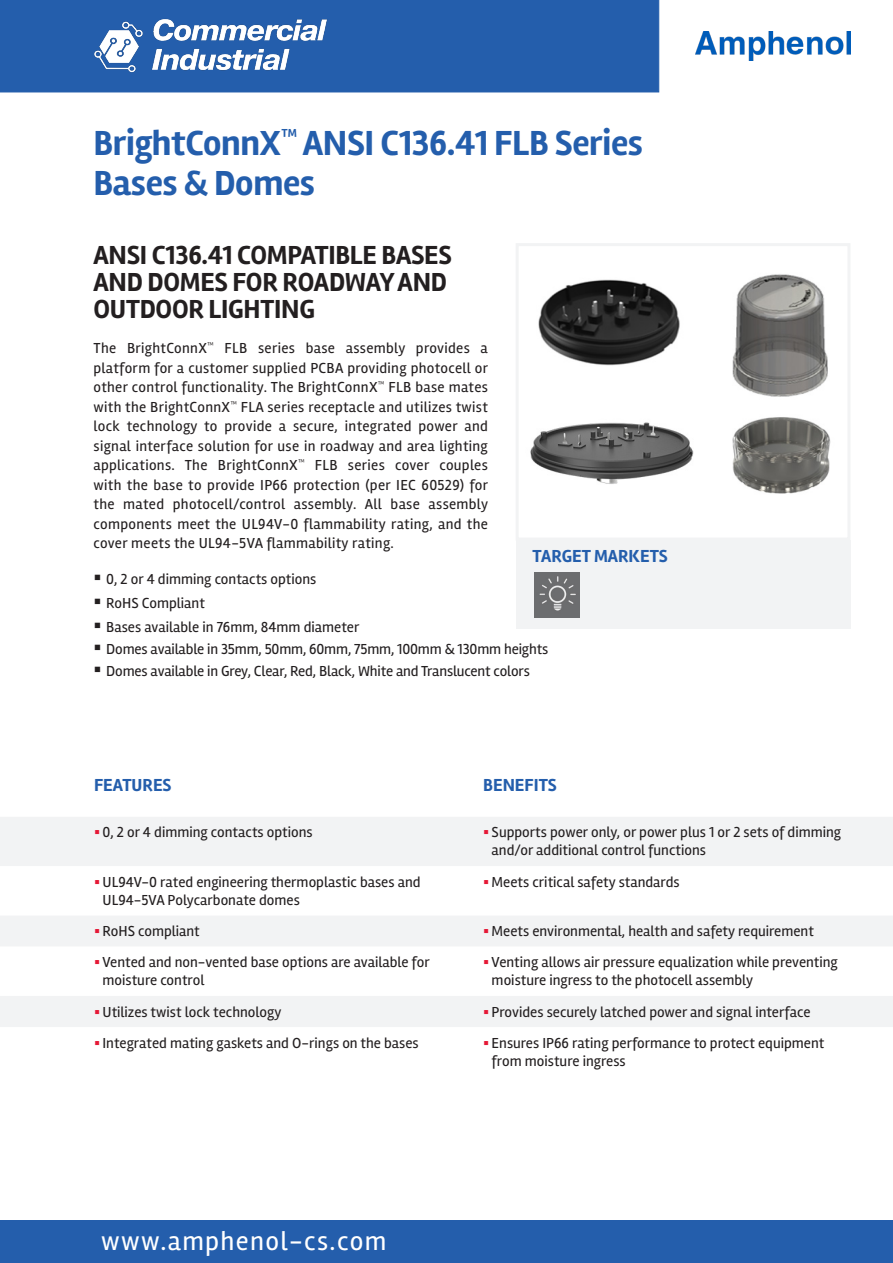
<style>
.page{position:relative;width:893px;height:1263px;background:#fff}
.page>*{position:absolute;margin:0;border:0;box-sizing:border-box;transform-origin:0 0}
.t1{font:700 36px "Rambla";letter-spacing:-.01em;color:#245eac}
.t2{font:700 27px/27px "Rambla";letter-spacing:-.01em;color:#231f20}
.t3{font:27px "Rambla";letter-spacing:.05em;color:#fff}
.t4{font:700 18px "Rambla";color:#245eac}
.t5{font:15px/19.5px "Rambla";color:#231f20}
.s1{color:#e51836}
</style>
<div class="page">
<div style="left:0;top:0;width:659px;height:92px;background:#245eac"></div>
<div style="left:0;top:1220px;width:893px;height:43px;background:#245eac"></div>
<img style="left:695px;top:31px;width:155px;height:30px">
<img style="left:530px;top:274px;width:301px;height:220px">
<div style="left:516px;top:243px;width:334px;height:297px;border:3px solid #f2f3f4"></div>
<div style="left:516px;top:540px;width:334px;height:89px;background:#f2f3f4"></div>
<img style="left:535px;top:573px;width:45px;height:44px">
<div style="left:0;top:817px;width:893px;height:49px;background:#f2f3f4"></div>
<svg style="left:0;top:916px;width:893px;height:111px;fill:#f2f3f4"></svg>
<img style="left:94px;top:18px;width:235px;height:57px">
<p class="t1" style="left:94px;top:121px;width:551px">BrightConnX<sup>™</sup> ANSI C136.41 FLB Series</p>
<p class="t1" style="left:94px;top:162px;width:223px">Bases &amp; Domes</p>
<p class="t2" style="left:94px;top:242px;width:360px">ANSI C136.41 COMPATIBLE BASES<br>AND DOMES FOR ROADWAY AND<br>OUTDOOR LIGHTING</p>
<p class="t5" style="left:94px;top:339px;width:396px;text-align:justify">The BrightConnX<sup>™</sup> FLB series base assembly provides a platform for a customer supplied PCBA providing photocell or other control functionality. The BrightConnX<sup>™</sup> FLB base mates with the BrightConnX<sup>™</sup> FLA series receptacle and utilizes twist lock technology to provide a secure, integrated power and signal interface solution for use in roadway and area lighting applications. The BrightConnX<sup>™</sup> FLB series cover couples with the base to provide IP66 protection (per IEC 60529) for the mated photocell/control assembly. All base assembly components meet the UL94V-0 flammability rating, and the cover meets the UL94-5VA flammability rating.</p>
<p class="t4" style="left:533px;top:545px;width:137px">TARGET MARKETS</p>
<p class="t5" style="left:94px;top:569px;width:224px">▪ 0, 2 or 4 dimming contacts options</p>
<p class="t5" style="left:94px;top:593px;width:113px">▪ RoHS Compliant</p>
<p class="t5" style="left:94px;top:617px;width:267px">▪ Bases available in 76mm, 84mm diameter</p>
<p class="t5" style="left:94px;top:639px;width:456px">▪ Domes available in 35mm, 50mm, 60mm, 75mm, 100mm &amp; 130mm heights</p>
<p class="t5" style="left:94px;top:661px;width:438px">▪ Domes available in Grey, Clear, Red, Black, White and Translucent colors</p>
<p class="t4" style="left:94px;top:775px;width:79px">FEATURES</p>
<p class="t4" style="left:483px;top:775px;width:75px">BENEFITS</p>
<p class="t5" style="left:94px;top:823px;width:220px"><span class="s1">▪</span> 0, 2 or 4 dimming contacts options</p>
<p class="t5" style="left:492px;top:823px;width:351px;line-height:18px;text-indent:-9px"><span class="s1">▪</span> Supports power only, or power plus 1 or 2 sets of dimming and/or additional control functions</p>
<p class="t5" style="left:103px;top:873px;width:320px;line-height:18px;text-indent:-9px"><span class="s1">▪</span> UL94V-0 rated engineering thermoplastic bases and<br>UL94-5VA Polycarbonate domes</p>
<p class="t5" style="left:483px;top:872px;width:198px"><span class="s1">▪</span> Meets critical safety standards</p>
<p class="t5" style="left:94px;top:921px;width:107px"><span class="s1">▪</span> RoHS compliant</p>
<p class="t5" style="left:483px;top:921px;width:332px"><span class="s1">▪</span> Meets environmental, health and safety requirement</p>
<p class="t5" style="left:103px;top:953px;width:329px;line-height:18px;text-indent:-9px"><span class="s1">▪</span> Vented and non-vented base options are available for moisture control</p>
<p class="t5" style="left:492px;top:953px;width:348px;line-height:18px;text-indent:-9px"><span class="s1">▪</span> Venting allows air pressure equalization while preventing moisture ingress to the photocell assembly</p>
<p class="t5" style="left:94px;top:1002px;width:189px"><span class="s1">▪</span> Utilizes twist lock technology</p>
<p class="t5" style="left:483px;top:1002px;width:329px"><span class="s1">▪</span> Provides securely latched power and signal interface</p>
<p class="t5" style="left:94px;top:1033px;width:326px"><span class="s1">▪</span> Integrated mating gaskets and O-rings on the bases</p>
<p class="t5" style="left:492px;top:1034px;width:334px;line-height:18px;text-indent:-9px"><span class="s1">▪</span> Ensures IP66 rating performance to protect equipment from moisture ingress</p>
<h2 class="t3" style="left:101px;top:1224px;width:287px">www.amphenol-cs.com</h2>
</div>
